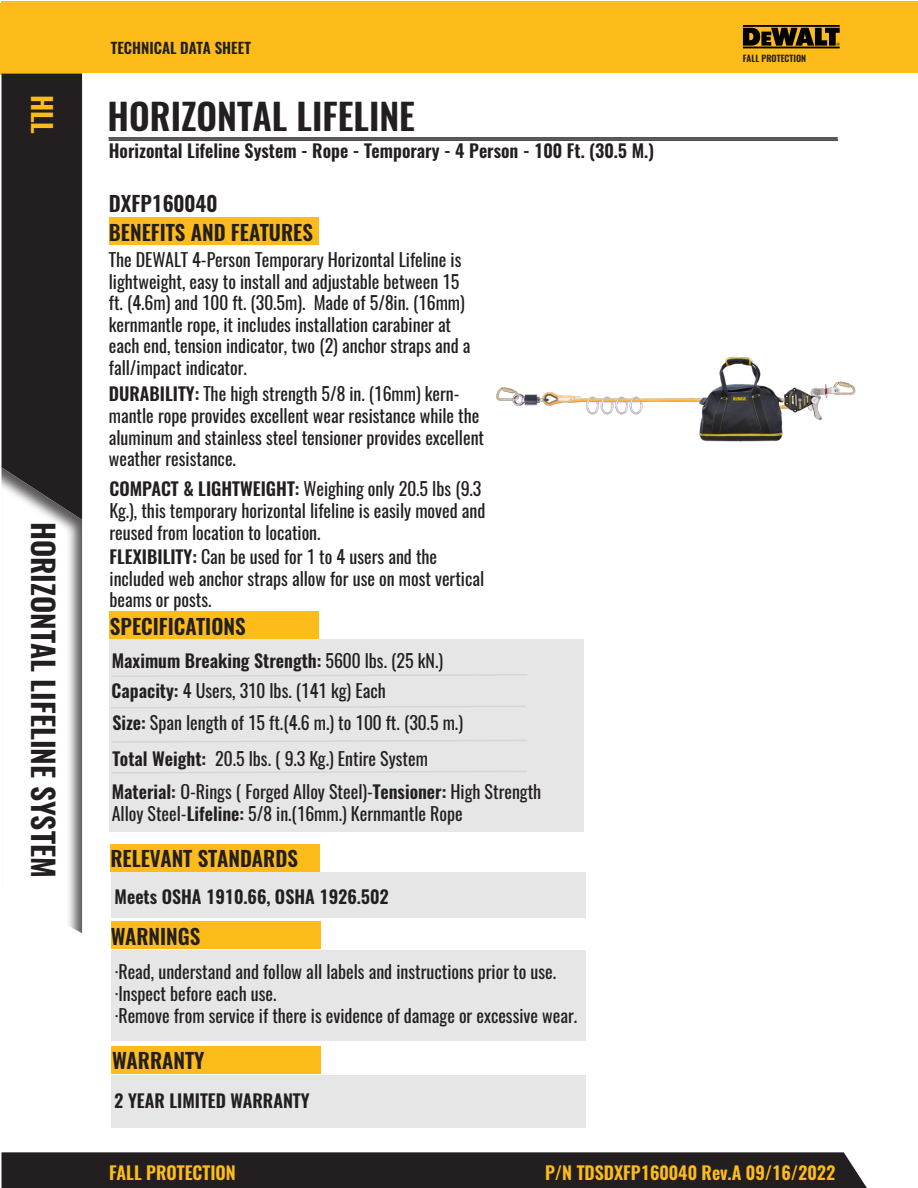
<style>
.page{position:relative;width:918px;height:1188px;background:#fff}
.page>*{position:absolute;margin:0;border:0;box-sizing:border-box;transform-origin:0 0}
.t1{font:600 36px "Oswald";color:#231f20}
.t2{font:600 30px "Oswald";color:#231f20}
.t3{font:600 27px "Oswald";color:#fdbc19}
.t4{font:600 21px "Oswald";color:#231f20}
.t5{font:18px/21.6px "Oswald";color:#231f20}
.t6{font:600 18px "Oswald";color:#231f20}
.t7{font:600 18px "Oswald";color:#fdbc19}
.t8{font:600 15px "Oswald";color:#231f20}
.t9{font:600 9px "Oswald";color:#231f20}
.s1{font-weight:600}
.s2{font-weight:400}
</style>
<div class="page">
<img style="left:496px;top:356px;width:360px;height:86px">
<div style="left:2px;top:1px;width:916px;height:72px;background:#fdbc19"></div>
<hr style="left:0;top:3px;width:2px;height:72px;background:#fdbc19">
<div style="left:2px;top:73px;width:80px;height:393px;background:#231f20"></div>
<div style="left:1px;top:466px;width:82px;height:469px;background:#231f20;opacity:.75"></div>
<hr style="left:108px;top:137px;width:730px;height:2px;background:#231f20">
<hr style="left:109px;top:139px;width:729px;height:2px;background:#231f20">
<hr style="left:743px;top:25px;width:97px;height:2px;background:#000">
<svg style="left:743px;top:28px;width:97px;height:18px"></svg>
<hr style="left:743px;top:47px;width:97px;height:1px;background:#000">
<div style="left:1px;top:1152px;width:866px;height:36px;background:#231f20"></div>
<div style="left:109px;top:612px;width:210px;height:27px;background:#fdbc19"></div>
<div style="left:109px;top:640px;width:475px;height:192px;background:#e6e6e6"></div>
<svg style="left:112px;top:674px;width:415px;height:3px"></svg>
<svg style="left:111px;top:706px;width:415px;height:2px"></svg>
<svg style="left:112px;top:740px;width:415px;height:3px"></svg>
<svg style="left:112px;top:771px;width:415px;height:2px"></svg>
<div style="left:110px;top:844px;width:210px;height:27px;background:#fdbc19"></div>
<div style="left:111px;top:1046px;width:210px;height:27px;background:#fdbc19"></div>
<div style="left:111px;top:922px;width:210px;height:27px;background:#fdbc19"></div>
<div style="left:111px;top:872px;width:474px;height:45px;background:#e6e6e6"></div>
<div style="left:111px;top:1075px;width:475px;height:53px;background:#e6e6e6"></div>
<div style="left:111px;top:950px;width:475px;height:91px;background:#e6e6e6"></div>
<div style="left:109px;top:218px;width:210px;height:27px;background:#fdbc19"></div>
<p class="t3" style="left:61px;top:95px;width:41px;rotate:90deg">HLL</p>
<p class="t2" style="left:64px;top:522px;width:357px;rotate:90deg">HORIZONTAL LIFELINE SYSTEM</p>
<p class="t8" style="left:111px;top:37px;width:142px">TECHNICAL DATA SHEET</p>
<p class="t1" style="left:108px;top:91px;width:309px">HORIZONTAL LIFELINE</p>
<p class="t6" style="left:109px;top:138px;width:547px">Horizontal Lifeline System - Rope - Temporary - 4 Person - 100 Ft. (30.5 M.)</p>
<p class="t4" style="left:109px;top:188px;width:110px">DXFP160040</p>
<p class="t4" style="left:109px;top:217px;width:206px">BENEFITS AND FEATURES</p>
<p class="t5" style="left:109px;top:249px;width:363px">The DEWALT 4-Person Temporary Horizontal Lifeline is lightweight, easy to install and adjustable between 15 ft. (4.6m) and 100 ft. (30.5m). Made of 5/8in. (16mm) kernmantle rope, it includes installation carabiner at each end, tension indicator, two (2) anchor straps and a fall/impact indicator.</p>
<p class="t5" style="left:109px;top:383px;width:377px"><span class="s1">DURABILITY:</span> The high strength 5/8 in. (16mm) kern&shy;mantle rope provides excellent wear resistance while the aluminum and stainless steel tensioner provides excellent weather resistance.</p>
<p class="t5" style="left:110px;top:478px;width:377px"><span class="s1">COMPACT &amp; LIGHTWEIGHT:</span> Weighing only 20.5 lbs (9.3<br>Kg.), this temporary horizontal lifeline is easily moved and reused from location to location.</p>
<p class="t5" style="left:110px;top:546px;width:376px"><span class="s1">FLEXIBILITY:</span> Can be used for 1 to 4 users and the included web anchor straps allow for use on most vertical beams or posts.</p>
<p class="t4" style="left:110px;top:611px;width:137px">SPECIFICATIONS</p>
<p class="t6" style="left:112px;top:648px;width:333px">Maximum Breaking Strength: <span class="s2">5600 lbs. (25 kN.)</span></p>
<p class="t5" style="left:112px;top:680px;width:276px"><span class="s1">Capacity:</span> 4 Users, 310 lbs. (141 kg) Each</p>
<p class="t5" style="left:112px;top:712px;width:352px"><span class="s1">Size:</span> Span length of 15 ft.(4.6 m.) to 100 ft. (30.5 m.)</p>
<p class="t5" style="left:112px;top:748px;width:317px"><span class="s1">Total Weight:</span> 20.5 lbs. ( 9.3 Kg.) Entire System</p>
<p class="t5" style="left:112px;top:781px;width:431px"><span class="s1">Material:</span> O-Rings ( Forged Alloy Steel)-<span class="s1">Tensioner:</span> High Strength<br>Alloy Steel-<span class="s1">Lifeline:</span> 5/8 in.(16mm.) Kernmantle Rope</p>
<p class="t4" style="left:110px;top:844px;width:189px">RELEVANT STANDARDS</p>
<p class="t6" style="left:115px;top:885px;width:276px">Meets OSHA 1910.66, OSHA 1926.502</p>
<p class="t4" style="left:111px;top:921px;width:91px">WARNINGS</p>
<p class="t5" style="left:115px;top:961px;width:442px">·Read, understand and follow all labels and instructions prior to use.</p>
<p class="t5" style="left:115px;top:983px;width:163px">·Inspect before each use.</p>
<p class="t5" style="left:115px;top:1005px;width:463px">·Remove from service if there is evidence of damage or excessive wear.</p>
<p class="t4" style="left:112px;top:1046px;width:94px">WARRANTY</p>
<p class="t6" style="left:114px;top:1088px;width:197px">2 YEAR LIMITED WARRANTY</p>
<p class="t9" style="left:743px;top:52px;width:65px">FALL PROTECTION</p>
<p class="t7" style="left:109px;top:1160px;width:128px">FALL PROTECTION</p>
<p class="t7" style="left:545px;top:1160px;width:292px">P/N TDSDXFP160040 Rev.A 09/16/2022</p>
</div>
